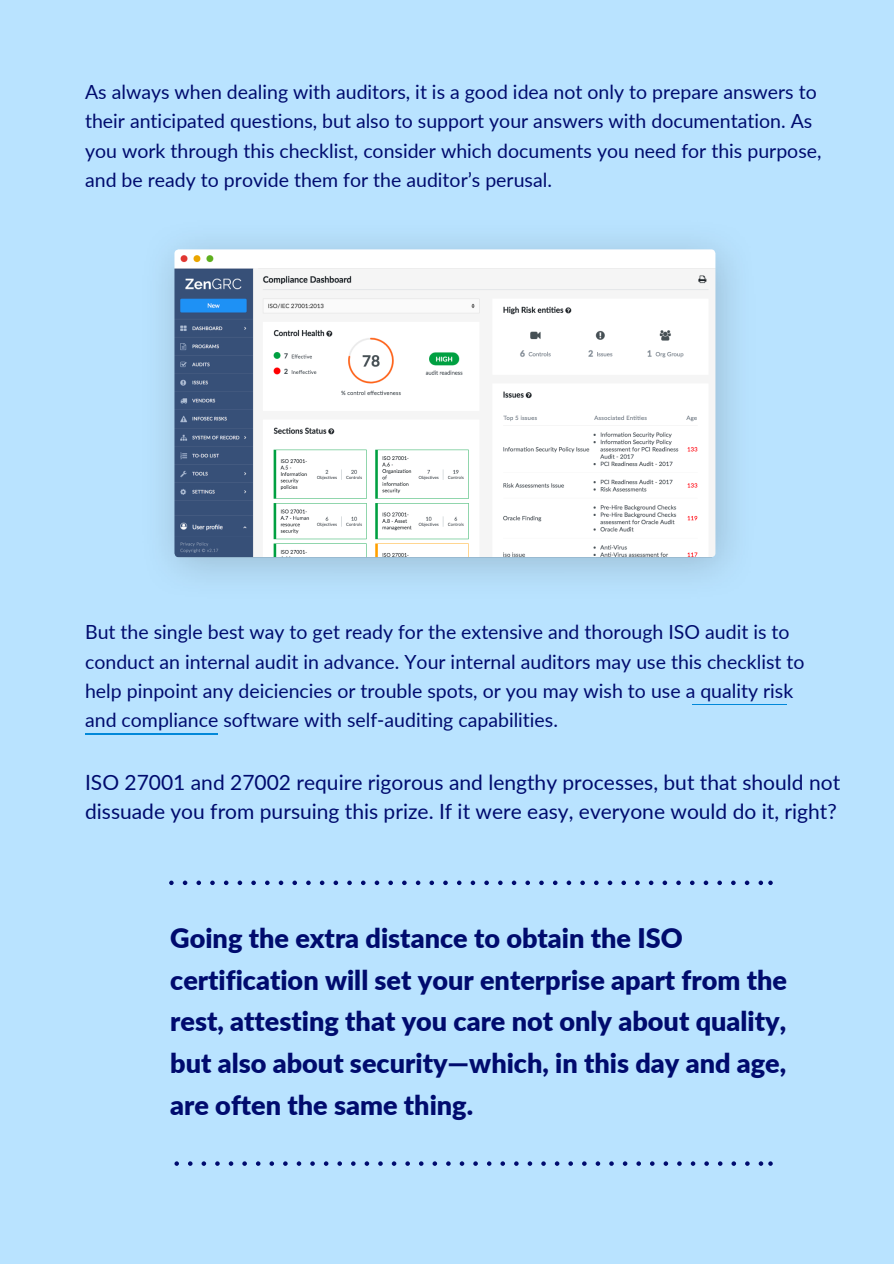
<style>
.page{position:relative;width:894px;height:1264px;background:#fff}
.page>*{position:absolute;margin:0;border:0;box-sizing:border-box;transform-origin:0 0}
.t1{font:900 27px/41.7px "Lato";color:#000b6e}
.t2{font:21px/29.2px "Lato";color:#000b6e}
.t3{font:19.5px/29.2px "Lato";color:#000b6e}
</style>
<div class="page">
<div style="left:0;top:0;width:893px;height:1263px;background:#b9e3ff"></div>
<svg style="left:169px;top:880px;width:603px;height:5px"></svg>
<svg style="left:174px;top:1161px;width:598px;height:4px"></svg>
<img style="left:165px;top:243px;width:568px;height:333px">
<img style="left:174px;top:249px;width:541px;height:308px;border-radius:4px">
<hr style="left:85px;top:734px;width:132px;height:1px;background:#0188d9">
<hr style="left:692px;top:704px;width:94px;height:1px;background:#0188d9">
<p class="t3" style="left:85px;top:77px;width:737px">As always when dealing with auditors, it is a good idea not only to prepare answers to their anticipated questions, but also to support your answers with documentation. As you work through this checklist, consider which documents you need for this purpose, and be ready to provide them for the auditor’s perusal.</p>
<p class="t3" style="left:85px;top:617px;width:720px">But the single best way to get ready for the extensive and thorough ISO audit is to conduct an internal audit in advance. Your internal auditors may use this checklist to help pinpoint any deiciencies or trouble spots, or you may wish to use a quality risk and compliance software with self-auditing capabilities.</p>
<p class="t2" style="left:85px;top:767px;width:756px">ISO 27001 and 27002 require rigorous and lengthy processes, but that should not dissuade you from pursuing this prize. If it were easy, everyone would do it, right?</p>
<p class="t1" style="left:170px;top:916px;width:618px">Going the extra distance to obtain the ISO certification will set your enterprise apart from the rest, attesting that you care not only about quality, but also about security—which, in this day and age, are often the same thing.</p>
</div>
